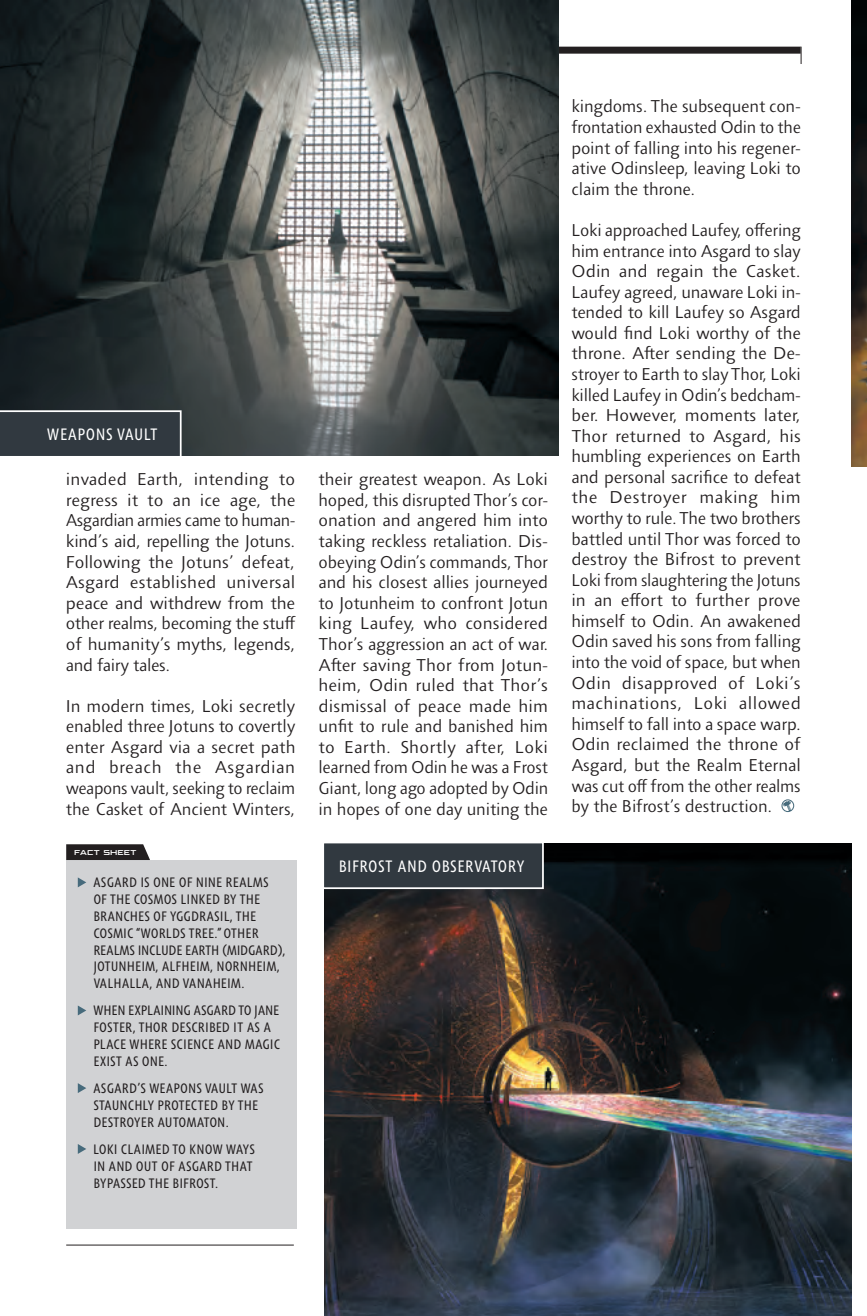
<style>
.page{position:relative;width:867px;height:1316px;background:#fff}
.page>*{position:absolute;margin:0;border:0;box-sizing:border-box;transform-origin:0 0}
.t1{font:300 17.5px/20.7px "Agilita LT Pro";letter-spacing:.01em;color:#231f20;text-align:justify}
.t2{font:condensed 16.97px "Agilita LT Pro";letter-spacing:.065em;color:#fff}
.t3{font:condensed 14px/16.8px "Agilita LT Pro";letter-spacing:.045em;color:#231f20}
.t4{font:6.48px "CC Elephantmen Greater";letter-spacing:.02em;color:#fff}
</style>
<div class="page">
<div style="left:66px;top:47px;width:734px;height:7px;background:#231f20"></div>
<svg style="left:800px;top:47px;width:1px;height:17px"></svg>
<img style="left:851px;top:1px;width:15px;height:465px">
<hr style="left:66px;top:1244px;width:228px;height:1px;background:#231f20">
<img style="left:0;top:0;width:558px;height:455px">
<svg style="left:781px;top:799px;width:13px;height:13px"></svg>
<img style="left:324px;top:843px;width:526px;height:472px">
<div style="left:323px;top:842px;width:219px;height:46px;background:#313940"></div>
<div style="left:322px;top:841px;width:221px;height:47px;border:2px solid #fff"></div>
<svg style="left:0;top:410px;width:181px;height:46px;background:#3a4148"></svg>
<div style="left:66px;top:859px;width:230px;height:368px;background:#d1d2d4"></div>
<svg style="left:66px;top:844px;width:84px;height:15px"></svg>
<svg style="left:78px;top:877px;width:8px;height:10px"></svg>
<svg style="left:78px;top:1005px;width:8px;height:10px"></svg>
<svg style="left:78px;top:1083px;width:8px;height:9px"></svg>
<svg style="left:78px;top:1144px;width:8px;height:9px"></svg>
<p class="t2" style="left:47px;top:422px;width:111px">WEAPONS VAULT</p>
<p class="t1" style="left:66px;top:469px;width:231px">invaded Earth, intending to regress it to an ice age, the Asgardian armies came to human&shy;kind’s aid, repelling the Jotuns.<br>Following the Jotuns’ defeat, Asgard established universal peace and withdrew from the other realms, becoming the stuff of humanity’s myths, legends, and fairy tales.</p>
<p class="t1" style="left:66px;top:695px;width:231px">In modern times, Loki secretly enabled three Jotuns to covertly enter Asgard via a secret path and breach the Asgardian weapons vault, seeking to reclaim the Casket of Ancient Winters,</p>
<p class="t4" style="left:75px;top:849px;width:64px">FACT SHEET</p>
<p class="t3" style="left:93px;top:874px;width:193px">ASGARD IS ONE OF NINE REALMS<br>OF THE COSMOS LINKED BY THE<br>BRANCHES OF YGGDRASIL, THE<br>COSMIC “WORLDS TREE.” OTHER<br>REALMS INCLUDE EARTH (MIDGARD),<br>JOTUNHEIM, ALFHEIM, NORNHEIM,<br>VALHALLA, AND VANAHEIM.</p>
<p class="t3" style="left:93px;top:1002px;width:188px">WHEN EXPLAINING ASGARD TO JANE<br>FOSTER, THOR DESCRIBED IT AS A<br>PLACE WHERE SCIENCE AND MAGIC<br>EXIST AS ONE.</p>
<p class="t3" style="left:93px;top:1079px;width:171px">ASGARD’S WEAPONS VAULT WAS<br>STAUNCHLY PROTECTED BY THE<br>DESTROYER AUTOMATON.</p>
<p class="t3" style="left:93px;top:1140px;width:163px">LOKI CLAIMED TO KNOW WAYS<br>IN AND OUT OF ASGARD THAT<br>BYPASSED THE BIFROST.</p>
<p class="t1" style="left:319px;top:469px;width:231px">their greatest weapon. As Loki hoped, this disrupted Thor’s cor&shy;onation and angered him into taking reckless retaliation. Dis&shy;obeying Odin’s commands, Thor and his closest allies journeyed to Jotunheim to confront Jotun king Laufey, who considered Thor’s aggression an act of war.<br>After saving Thor from Jotun&shy;heim, Odin ruled that Thor’s dismissal of peace made him unfit to rule and banished him to Earth. Shortly after, Loki learned from Odin he was a Frost Giant, long ago adopted by Odin in hopes of one day uniting the</p>
<p class="t2" style="left:339px;top:854px;width:187px">BIFROST AND OBSERVATORY</p>
<p class="t1" style="left:571px;top:96px;width:231px">kingdoms. The subsequent con&shy;frontation exhausted Odin to the point of falling into his regener&shy;ative Odinsleep, leaving Loki to claim the throne.</p>
<p class="t1" style="left:571px;top:220px;width:231px">Loki approached Laufey, offering him entrance into Asgard to slay Odin and regain the Casket.<br>Laufey agreed, unaware Loki in&shy;tended to kill Laufey so Asgard would find Loki worthy of the throne. After sending the De&shy;stroyer to Earth to slay Thor, Loki killed Laufey in Odin’s bedcham&shy;ber. However, moments later, Thor returned to Asgard, his humbling experiences on Earth and personal sacrifice to defeat the Destroyer making him worthy to rule. The two brothers battled until Thor was forced to destroy the Bifrost to prevent Loki from slaughtering the Jotuns in an effort to further prove himself to Odin. An awakened Odin saved his sons from falling into the void of space, but when Odin disapproved of Loki’s machinations, Loki allowed himself to fall into a space warp.<br>Odin reclaimed the throne of Asgard, but the Realm Eternal was cut off from the other realms by the Bifrost’s destruction.</p>
</div>
